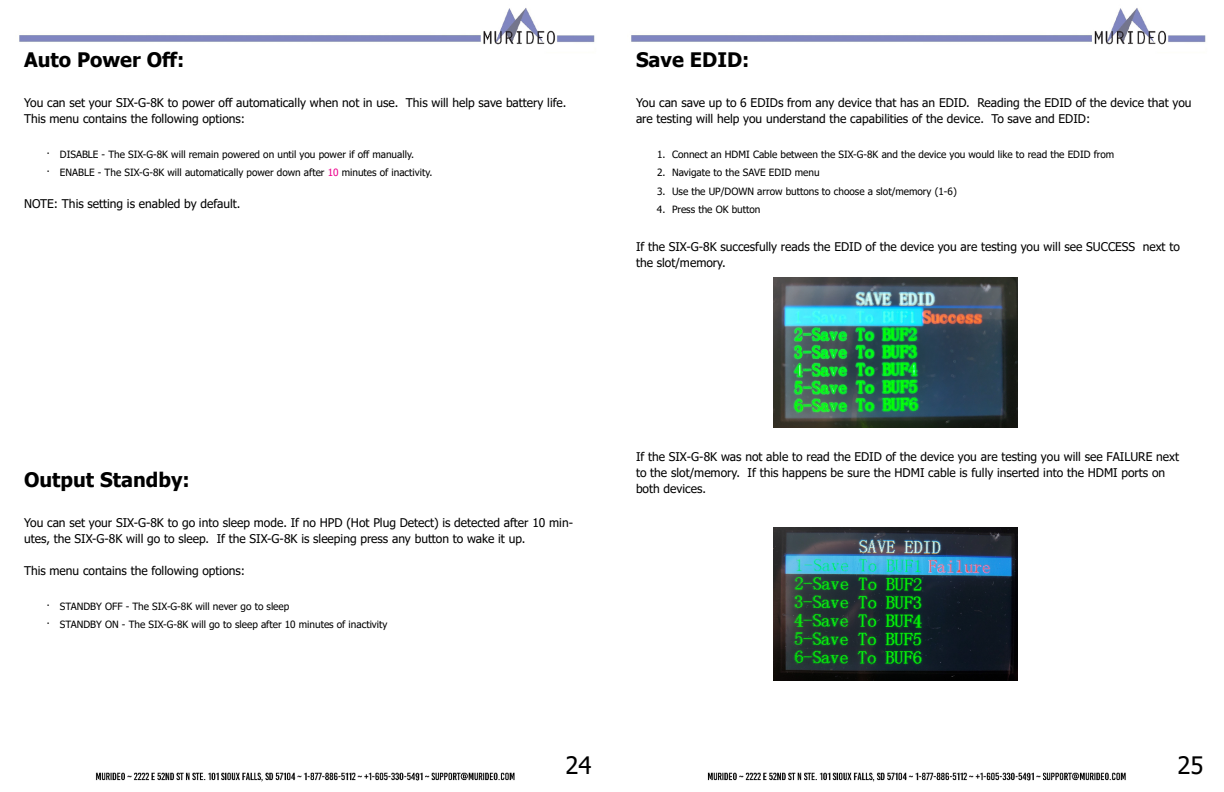
<style>
.page{position:relative;width:1224px;height:792px;background:#fff}
.page>*{position:absolute;margin:0;border:0;box-sizing:border-box;transform-origin:0 0}
.t1{font:24px "Tahoma";color:#000}
.t2{font:700 20px "Tahoma";color:#000}
.t3{font:12px/16px "Tahoma";color:#000}
.t4{font:10px/18.5px "Tahoma";color:#000}
.s1{color:#ec008c}
</style>
<div class="page">
<img style="left:19px;top:8px;width:1187px;height:774px">
<img style="left:773px;top:277px;width:245px;height:151px">
<img style="left:773px;top:528px;width:245px;height:153px">
<h2 class="t2" style="left:24px;top:46px;width:162px">Auto Power Off:</h2>
<p class="t3" style="left:24px;top:96px;width:544px">You can set your SIX-G-8K to power off automatically when not in use. This will help save battery life.<br>This menu contains the following options:</p>
<p class="t4" style="left:46px;top:145px;width:388px">· DISABLE - The SIX-G-8K will remain powered on until you power if off manually.<br>· ENABLE - The SIX-G-8K will automatically power down after <span class="s1">10</span> minutes of inactivity.</p>
<p class="t3" style="left:24px;top:197px;width:218px">NOTE: This setting is enabled by default.</p>
<h2 class="t2" style="left:636px;top:46px;width:115px">Save EDID:</h2>
<p class="t3" style="left:636px;top:96px;width:557px">You can save up to 6 EDIDs from any device that has an EDID. Reading the EDID of the device that you are testing will help you understand the capabilities of the device. To save and EDID:</p>
<p class="t4" style="left:657px;top:145px;width:459px">1. Connect an HDMI Cable between the SIX-G-8K and the device you would like to read the EDID from</p>
<p class="t4" style="left:657px;top:164px;width:164px">2. Navigate to the SAVE EDID menu</p>
<p class="t4" style="left:657px;top:182px;width:301px">3. Use the UP/DOWN arrow buttons to choose a slot/memory (1-6)</p>
<p class="t4" style="left:657px;top:201px;width:105px">4. Press the OK button</p>
<p class="t3" style="left:636px;top:239px;width:545px">If the SIX-G-8K succesfully reads the EDID of the device you are testing you will see SUCCESS next to the slot/memory.</p>
<h2 class="t2" style="left:24px;top:466px;width:167px">Output Standby:</h2>
<p class="t3" style="left:24px;top:516px;width:551px">You can set your SIX-G-8K to go into sleep mode. If no HPD (Hot Plug Detect) is detected after 10 min&shy;utes, the SIX-G-8K will go to sleep. If the SIX-G-8K is sleeping press any button to wake it up.</p>
<p class="t3" style="left:24px;top:564px;width:223px">This menu contains the following options:</p>
<p class="t4" style="left:46px;top:597px;width:342px">· STANDBY OFF - The SIX-G-8K will never go to sleep<br>· STANDBY ON - The SIX-G-8K will go to sleep after 10 minutes of inactivity</p>
<p class="t3" style="left:636px;top:449px;width:545px">If the SIX-G-8K was not able to read the EDID of the device you are testing you will see FAILURE next to the slot/memory. If this happens be sure the HDMI cable is fully inserted into the HDMI ports on both devices.</p>
<h1 class="t1" style="left:565px;top:750px;width:28px">24</h1>
<h1 class="t1" style="left:1177px;top:750px;width:28px">25</h1>
</div>
